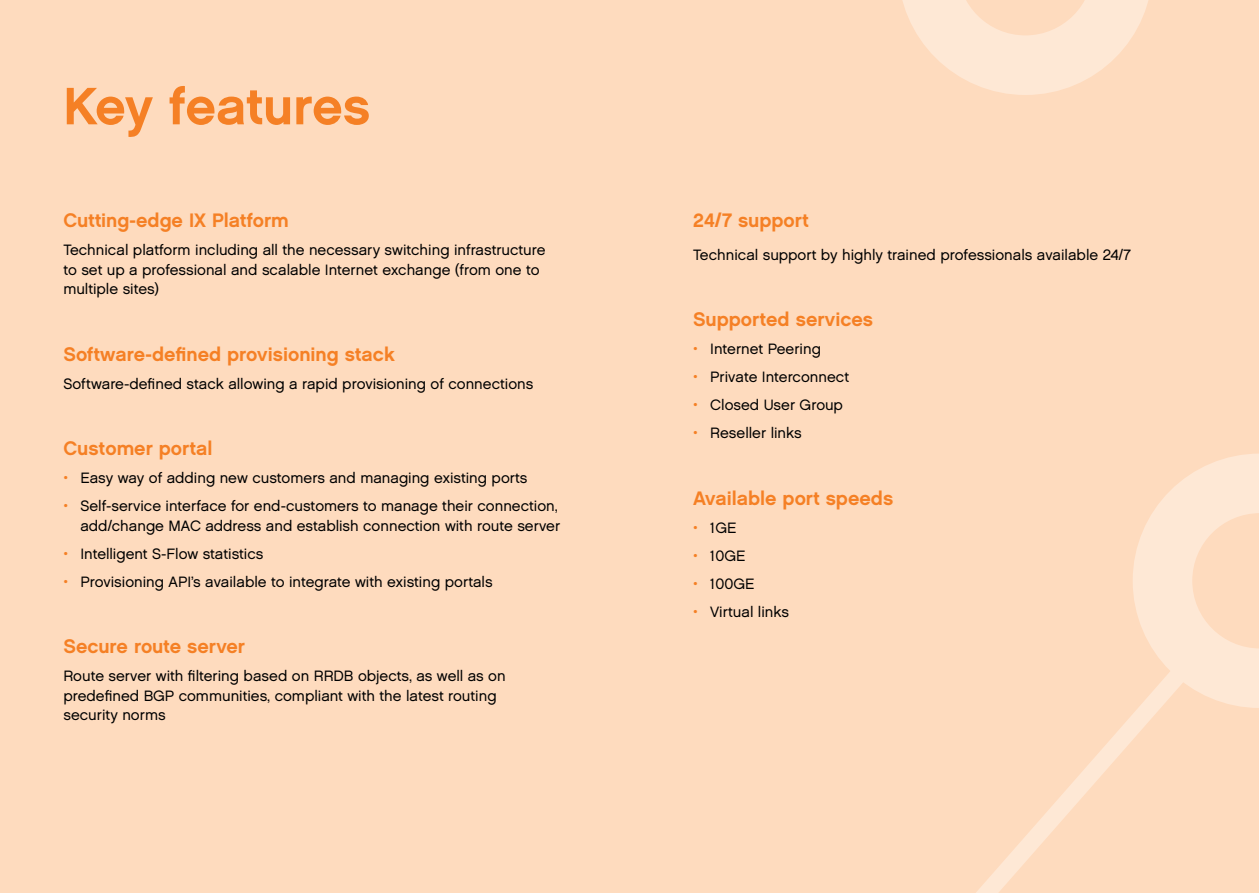
<style>
.page{position:relative;width:1259px;height:893px;background:#fff}
.page>*{position:absolute;margin:0;border:0;box-sizing:border-box;transform-origin:0 0}
.t1{font:52.5px "Chalet New York Nineteen Sixty";letter-spacing:-.005em;color:#f58025}
.t2{font:19.5px "Chalet New York Nineteen Sixty";color:#f58025}
.t3{font:15px/19.5px "Chalet London Nineteen Sixty";color:#000}
.s1{color:#f58025}
</style>
<div class="page">
<div style="left:0;top:0;width:629px;height:893px;background:#fedbbe"></div>
<div style="left:629px;top:0;width:630px;height:893px;background:#fedbbe"></div>
<svg style="left:1133px;top:454px;width:126px;height:254px"></svg>
<svg style="left:902px;top:0;width:246px;height:95px"></svg>
<svg style="left:976px;top:624px;width:249px;height:269px"></svg>
<h1 class="t1" style="left:63px;top:74px;width:308px">Key features</h1>
<h2 class="t2" style="left:63px;top:209px;width:227px">Cutting-edge IX Platform</h2>
<p class="t3" style="left:63px;top:240px;width:484px">Technical platform including all the necessary switching infrastructure to set up a professional and scalable Internet exchange (from one to multiple sites)</p>
<h2 class="t2" style="left:63px;top:342px;width:333px">Software-defined provisioning stack</h2>
<p class="t3" style="left:63px;top:374px;width:471px">Software-defined stack allowing a rapid provisioning of connections</p>
<h2 class="t2" style="left:63px;top:437px;width:151px">Customer portal</h2>
<p class="t3" style="left:63px;top:468px;width:465px"><span class="s1">•</span> Easy way of adding new customers and managing existing ports</p>
<p class="t3" style="left:63px;top:496px;width:498px;text-align:right"><span class="s1">•</span> Self-service interface for end-customers to manage their connection, add/change MAC address and establish connection with route server</p>
<p class="t3" style="left:63px;top:544px;width:201px"><span class="s1">•</span> Intelligent S-Flow statistics</p>
<p class="t3" style="left:63px;top:572px;width:431px"><span class="s1">•</span> Provisioning API’s available to integrate with existing portals</p>
<h2 class="t2" style="left:63px;top:635px;width:183px">Secure route server</h2>
<p class="t3" style="left:63px;top:666px;width:444px">Route server with filtering based on RRDB objects, as well as on predefined BGP communities, compliant with the latest routing security norms</p>
<h2 class="t2" style="left:693px;top:209px;width:117px">24/7 support</h2>
<p class="t3" style="left:693px;top:245px;width:439px">Technical support by highly trained professionals available 24/7</p>
<h2 class="t2" style="left:693px;top:308px;width:181px">Supported services</h2>
<p class="t3" style="left:693px;top:339px;width:129px"><span class="s1">•</span> Internet Peering</p>
<p class="t3" style="left:693px;top:367px;width:157px"><span class="s1">•</span> Private Interconnect</p>
<p class="t3" style="left:693px;top:395px;width:151px"><span class="s1">•</span> Closed User Group</p>
<p class="t3" style="left:693px;top:423px;width:110px"><span class="s1">•</span> Reseller links</p>
<h2 class="t2" style="left:693px;top:486px;width:201px">Available port speeds</h2>
<p class="t3" style="left:693px;top:518px;width:45px"><span class="s1">•</span> 1GE</p>
<p class="t3" style="left:693px;top:546px;width:54px"><span class="s1">•</span> 10GE</p>
<p class="t3" style="left:693px;top:574px;width:63px"><span class="s1">•</span> 100GE</p>
<p class="t3" style="left:693px;top:602px;width:97px"><span class="s1">•</span> Virtual links</p>
</div>
